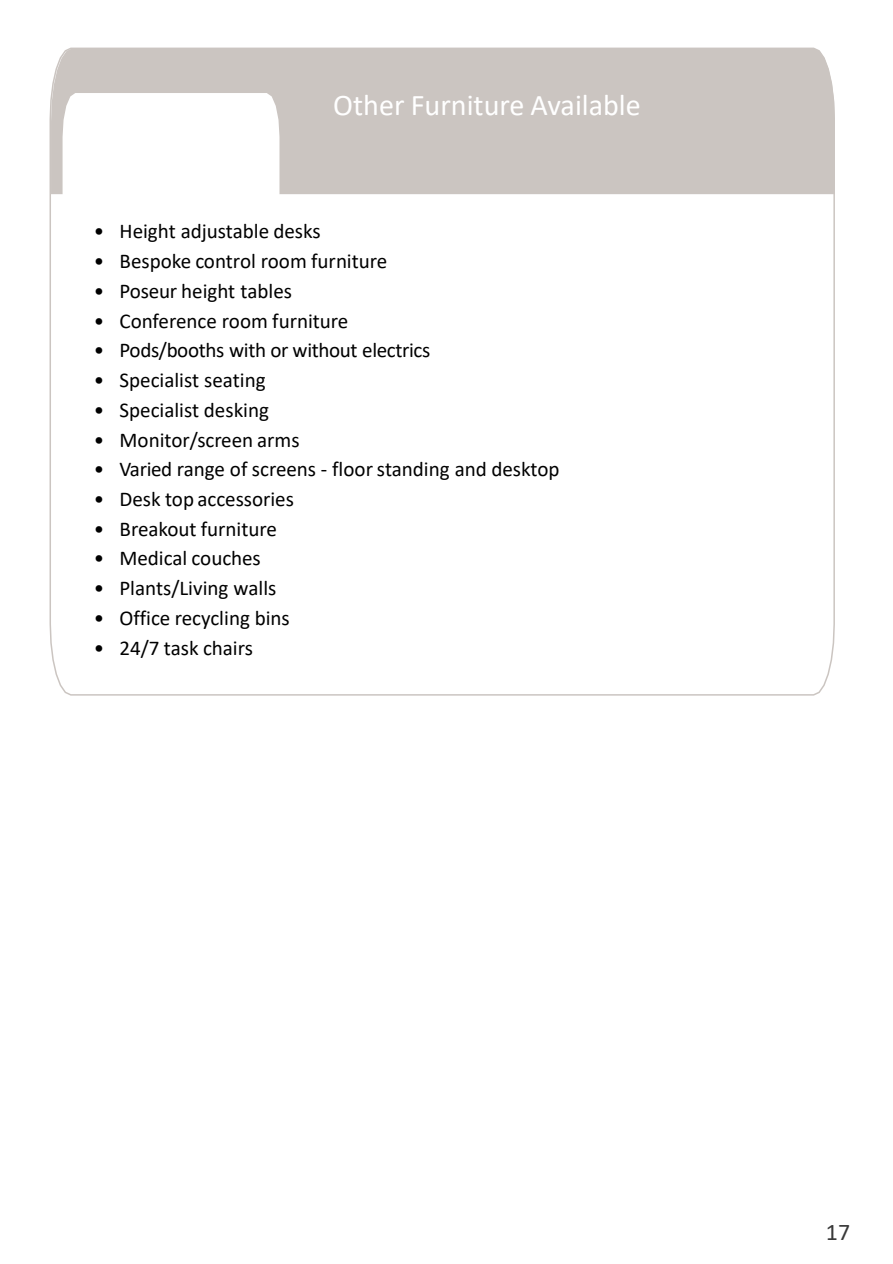
<style>
.page{position:relative;width:893px;height:1264px;background:#fff}
.page>*{position:absolute;margin:0;border:0;box-sizing:border-box;transform-origin:0 0}
.t1{font:30px "Calibri";color:#fff}
.t2{font:24px "Calibri";color:#393939}
.t3{font:21px "Calibri";letter-spacing:-.005em;color:#000}
</style>
<div class="page">
<svg style="left:49px;top:47px;width:786px;height:649px"></svg>
<div style="left:51px;top:48px;width:783px;height:146px;background:#cbc5c1"></div>
<svg style="left:63px;top:93px;width:216px;height:559px"></svg>
<p class="t1" style="left:333px;top:84px;width:309px">Other Furniture Available</p>
<p class="t3" style="left:94px;top:217px;width:228px">• Height adjustable desks</p>
<p class="t3" style="left:94px;top:246px;width:295px">• Bespoke control room furniture</p>
<p class="t3" style="left:94px;top:276px;width:199px">• Poseur height tables</p>
<p class="t3" style="left:94px;top:306px;width:256px">• Conference room furniture</p>
<p class="t3" style="left:94px;top:336px;width:338px">• Pods/booths with or without electrics</p>
<p class="t3" style="left:94px;top:365px;width:173px">• Specialist seating</p>
<p class="t3" style="left:94px;top:395px;width:176px">• Specialist desking</p>
<p class="t3" style="left:94px;top:425px;width:207px">• Monitor/screen arms</p>
<p class="t3" style="left:94px;top:454px;width:467px">• Varied range of screens - floor standing and desktop</p>
<p class="t3" style="left:94px;top:484px;width:201px">• Desk top accessories</p>
<p class="t3" style="left:94px;top:514px;width:184px">• Breakout furniture</p>
<p class="t3" style="left:94px;top:543px;width:168px">• Medical couches</p>
<p class="t3" style="left:94px;top:573px;width:184px">• Plants/Living walls</p>
<p class="t3" style="left:94px;top:603px;width:197px">• Office recycling bins</p>
<p class="t3" style="left:94px;top:633px;width:161px">• 24/7 task chairs</p>
<p class="t2" style="left:825px;top:1214px;width:26px">17</p>
</div>
